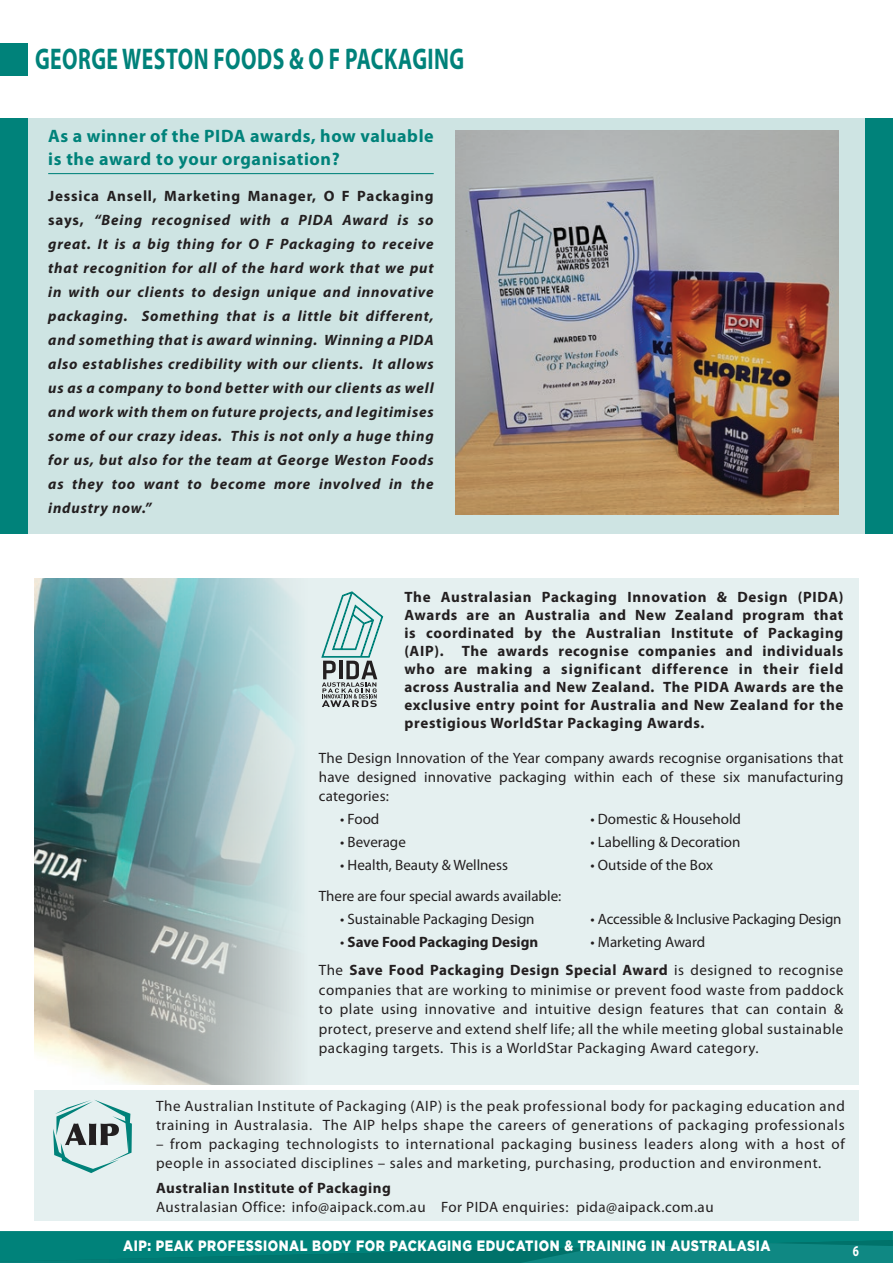
<style>
.page{position:relative;width:893px;height:1263px;background:#fff}
.page>*{position:absolute;margin:0;border:0;box-sizing:border-box;transform-origin:0 0}
.t1{font:700 30px "Myriad Pro";letter-spacing:.02em;color:#00827a;scale:.72 1}
.t2{font:700 18px/22.5px "Myriad Pro";letter-spacing:.035em;color:#00827a}
.t3{font:15px/19.5px "Myriad Pro";letter-spacing:.035em;color:#231f20;text-align:justify}
.t4{font:italic 700 15px/24px "Myriad Pro";letter-spacing:.055em;color:#231f20;text-align:justify}
.t5{font:700 15px/18px "Myriad Pro";letter-spacing:.035em;color:#231f20;text-align:justify}
.t6{font:15px/28px "Myriad Pro";color:#231f20}
.t7{font:900 15px "Gotham";letter-spacing:.045em;color:#fff;scale:.84 1}
.t8{font:15px "Myriad Pro";letter-spacing:-.01em;color:#231f20}
.t9{font:700 15px "Myriad Pro";color:#231f20}
.t10{font:700 15px "Myriad Pro";color:#fff;scale:.74 1}
.s1{font-style:normal}
.s2{font-weight:400}
.s3{font-weight:700}
</style>
<div class="page">
<div style="left:0;top:43px;width:27px;height:33px;background:#00827a"></div>
<div style="left:35px;top:578px;width:824px;height:506px;background:#e5f0f0"></div>
<img style="left:35px;top:578px;width:349px;height:506px">
<svg style="left:321px;top:591px;width:62px;height:116px"></svg>
<svg style="left:0;top:1231px;width:893px;height:32px;background:#038079"></svg>
<div style="left:35px;top:1090px;width:824px;height:131px;background:#e5f0f0"></div>
<svg style="left:53px;top:1100px;width:79px;height:73px"></svg>
<div style="left:27px;top:118px;width:839px;height:416px;background:#cee4e3"></div>
<hr style="left:48px;top:173px;width:386px;height:1px;background:#00827a">
<div style="left:0;top:118px;width:27px;height:416px;background:#00827a"></div>
<div style="left:866px;top:118px;width:27px;height:416px;background:#00827a"></div>
<img style="left:456px;top:130px;width:382px;height:385px">
<h1 class="t1" style="left:35px;top:42px;width:598px">GEORGE WESTON FOODS &amp; O F PACKAGING</h1>
<p class="t2" style="left:48px;top:125px;width:387px">As a winner of the PIDA awards, how valuable is the award to your organisation?</p>
<p class="t4" style="left:48px;top:185px;width:387px"><span class="s1">Jessica Ansell, Marketing Manager, O F Packaging says,</span> “Being recognised with a PIDA Award is so great. It is a big thing for O F Packaging to receive that recognition for all of the hard work that we put in with our clients to design unique and innovative packaging. Something that is a little bit different, and something that is award winning. Winning a PIDA also establishes credibility with our clients. It allows us as a company to bond better with our clients as well and work with them on future projects, and legitimises some of our crazy ideas. This is not only a huge thing for us, but also for the team at George Weston Foods as they too want to become more involved in the industry now.”</p>
<p class="t5" style="left:404px;top:588px;width:440px">The Australasian Packaging Innovation &amp; Design (PIDA)<br>Awards are an Australia and New Zealand program that is coordinated by the Australian Institute of Packaging (AIP). The awards recognise companies and individuals who are making a significant difference in their field across Australia and New Zealand. The PIDA Awards are the exclusive entry point for Australia and New Zealand for the prestigious WorldStar Packaging Awards.</p>
<p class="t3" style="left:319px;top:749px;width:526px;line-height:18.8px">The Design Innovation of the Year company awards recognise organisations that have designed innovative packaging within each of these six manufacturing categories:</p>
<p class="t3" style="left:340px;top:809px;width:41px">• Food</p>
<p class="t6" style="left:590px;top:805px;width:152px">• Domestic &amp; Household</p>
<p class="t6" style="left:340px;top:828px;width:67px">• Beverage</p>
<p class="t6" style="left:590px;top:828px;width:151px">• Labelling &amp; Decoration</p>
<p class="t6" style="left:340px;top:851px;width:169px">• Health, Beauty &amp; Wellness</p>
<p class="t6" style="left:590px;top:851px;width:124px">• Outside of the Box</p>
<p class="t6" style="left:319px;top:883px;width:244px">There are four special awards available:</p>
<p class="t6" style="left:340px;top:906px;width:196px">• Sustainable Packaging Design</p>
<p class="t8" style="left:590px;top:911px;width:253px">• Accessible &amp; Inclusive Packaging Design</p>
<p class="t9" style="left:340px;top:934px;width:200px"><span class="s2">•</span> Save Food Packaging Design</p>
<p class="t6" style="left:319px;top:929px;width:526px;text-indent:272px">• Marketing Award<br>The <span class="s3">Save Food Packaging Design Special Award</span> is designed to recognise</p>
<p class="t3" style="left:319px;top:980px;width:526px">companies that are working to minimise or prevent food waste from paddock to plate using innovative and intuitive design features that can contain &amp; protect, preserve and extend shelf life; all the while meeting global sustainable packaging targets. This is a WorldStar Packaging Award category.</p>
<p class="t3" style="left:156px;top:1097px;width:690px;line-height:18.9px">The Australian Institute of Packaging (AIP) is the peak professional body for packaging education and training in Australasia. The AIP helps shape the careers of generations of packaging professionals</p>
<p class="t3" style="left:156px;top:1135px;width:690px;line-height:18.9px">– from packaging technologists to international packaging business leaders along with a host of people in associated disciplines – sales and marketing, purchasing, production and environment.</p>
<p class="t5" style="left:156px;top:1179px;width:236px">Australian Institute of Packaging</p>
<p class="t3" style="left:156px;top:1197px;width:559px">Australasian Office: info@aipack.com.au For PIDA enquiries: pida@aipack.com.au</p>
<p class="t7" style="left:123px;top:1235px;width:772px">AIP: PEAK PROFESSIONAL BODY FOR PACKAGING EDUCATION &amp; TRAINING IN AUSTRALASIA</p>
<p class="t10" style="left:853px;top:1242px;width:10px">6</p>
</div>
